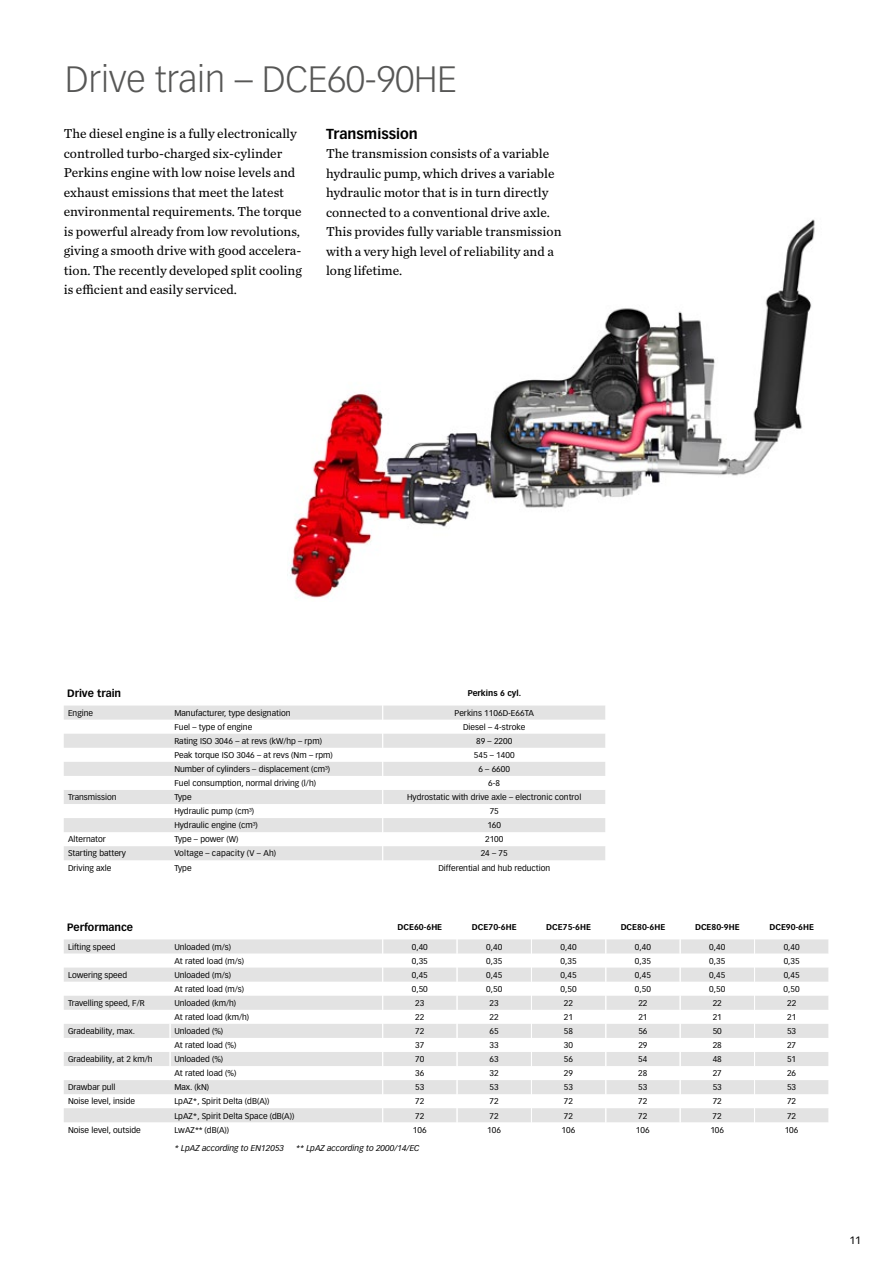
<style>
.page{position:relative;width:893px;height:1263px;background:#fff}
.page>*{position:absolute;margin:0;border:0;box-sizing:border-box;transform-origin:0 0}
.t1{font:300 36px "Vectora LT Pro";color:#575756}
.t2{font:700 14.25px "Vectora LT Pro";color:#000}
.t3{font:13.5px/19.5px "Chronicle Text G2";color:#000}
.t4{font:700 10.5px "Vectora LT Pro";color:#000}
.t5{font:10.5px "Vectora LT Pro";color:#000}
.t6{font:8.25px/14.1px "Vectora LT Pro";color:#000}
.t7{font:700 8.25px "Vectora LT Pro";color:#000}
.t8{font:italic 8.25px "Vectora LT Pro";color:#000}
.t9{font:8.25px "Vectora LT Pro";letter-spacing:.02em;color:#000}
</style>
<div class="page">
<img style="left:289px;top:219px;width:526px;height:379px">
<svg style="left:64px;top:705px;width:541px;height:155px;fill:#e3e3e3"></svg>
<svg style="left:64px;top:939px;width:765px;height:183px;fill:#e5e5e5"></svg>
<svg style="left:382px;top:705px;width:1px;height:155px"></svg>
<svg style="left:170px;top:1024px;width:1px;height:56px"></svg>
<svg style="left:382px;top:939px;width:1px;height:183px"></svg>
<svg style="left:457px;top:939px;width:1px;height:183px"></svg>
<svg style="left:531px;top:939px;width:1px;height:183px"></svg>
<svg style="left:605px;top:939px;width:1px;height:183px"></svg>
<svg style="left:680px;top:939px;width:1px;height:183px"></svg>
<svg style="left:754px;top:939px;width:1px;height:183px"></svg>
<h1 class="t1" style="left:65px;top:57px;width:393px">Drive train – DCE60-90HE</h1>
<p class="t3" style="left:64px;top:123px;width:240px">The diesel engine is a fully electronically controlled turbo-charged six-cylinder Perkins engine with low noise levels and exhaust emissions that meet the latest environmental requirements. The torque is powerful already from low revolutions, giving a smooth drive with good accelera&shy;tion. The recently developed split cooling is efficient and easily serviced.</p>
<h2 class="t2" style="left:326px;top:125px;width:93px">Transmission</h2>
<p class="t3" style="left:326px;top:143px;width:237px">The transmission consists of a variable hydraulic pump, which drives a variable hydraulic motor that is in turn directly connected to a conventional drive axle.<br>This provides fully variable transmission with a very high level of reliability and a long lifetime.</p>
<p class="t4" style="left:67px;top:687px;width:56px">Drive train</p>
<p class="t7" style="left:468px;top:688px;width:55px">Perkins 6 cyl.</p>
<p class="t6" style="left:68px;top:706px;width:27px">Engine</p>
<p class="t6" style="left:174px;top:706px;width:118px">Manufacturer, type designation</p>
<p class="t6" style="left:454px;top:706px;width:81px">Perkins 1106D-E66TA</p>
<p class="t6" style="left:174px;top:720px;width:79px">Fuel – type of engine</p>
<p class="t6" style="left:463px;top:720px;width:64px">Diesel – 4-stroke</p>
<p class="t6" style="left:174px;top:734px;width:160px">Rating ISO 3046 – at revs (kW/hp – rpm)<br>Peak torque ISO 3046 – at revs (Nm – rpm)<br>Number of cylinders – displacement (cm³)<br>Fuel consumption, normal driving (l/h)</p>
<p class="t6" style="left:68px;top:790px;width:50px">Transmission</p>
<p class="t6" style="left:174px;top:790px;width:19px">Type</p>
<p class="t6" style="left:407px;top:790px;width:176px">Hydrostatic with drive axle – electronic control</p>
<p class="t6" style="left:174px;top:804px;width:85px">Hydraulic pump (cm³)<br>Hydraulic engine (cm³)</p>
<p class="t6" style="left:68px;top:832px;width:39px">Alternator</p>
<p class="t6" style="left:174px;top:832px;width:66px">Type – power (W)</p>
<p class="t6" style="left:68px;top:846px;width:60px">Starting battery</p>
<p class="t9" style="left:174px;top:848px;width:103px">Voltage – capacity (V – Ah)</p>
<p class="t6" style="left:68px;top:860px;width:45px">Driving axle</p>
<p class="t6" style="left:174px;top:860px;width:19px">Type</p>
<p class="t6" style="left:438px;top:860px;width:113px">Differential and hub reduction</p>
<p class="t6" style="left:474px;top:734px;width:42px;text-align:center">89 – 2200<br>545 – 1400<br>6 – 6600<br>6-8</p>
<p class="t6" style="left:481px;top:804px;width:29px;text-align:center">75<br>160<br>2100<br>24 – 75</p>
<p class="t4" style="left:67px;top:921px;width:67px">Performance</p>
<p class="t6" style="left:68px;top:940px;width:49px">Lifting speed</p>
<p class="t6" style="left:174px;top:940px;width:71px">Unloaded (m/s)<br>At rated load (m/s)</p>
<p class="t6" style="left:68px;top:968px;width:61px">Lowering speed</p>
<p class="t6" style="left:174px;top:968px;width:71px">Unloaded (m/s)<br>At rated load (m/s)</p>
<p class="t6" style="left:68px;top:996px;width:78px">Travelling speed, F/R</p>
<p class="t6" style="left:174px;top:996px;width:76px">Unloaded (km/h)<br>At rated load (km/h)</p>
<p class="t6" style="left:68px;top:1024px;width:69px">Gradeability, max.</p>
<p class="t6" style="left:174px;top:1024px;width:63px">Unloaded (%)<br>At rated load (%)</p>
<p class="t6" style="left:68px;top:1052px;width:86px">Gradeability, at 2 km/h</p>
<p class="t6" style="left:174px;top:1052px;width:63px">Unloaded (%)<br>At rated load (%)</p>
<p class="t6" style="left:68px;top:1080px;width:49px">Drawbar pull</p>
<p class="t6" style="left:174px;top:1080px;width:36px">Max. (kN)</p>
<p class="t6" style="left:68px;top:1094px;width:68px">Noise level, inside</p>
<p class="t6" style="left:174px;top:1094px;width:122px">LpAZ*, Spirit Delta (dB(A))<br>LpAZ*, Spirit Delta Space (dB(A))</p>
<p class="t6" style="left:68px;top:1122px;width:74px">Noise level, outside</p>
<p class="t6" style="left:174px;top:1122px;width:56px">LwAZ** (dB(A))</p>
<p class="t8" style="left:174px;top:1143px;width:111px">* LpAZ according to EN12053</p>
<p class="t8" style="left:296px;top:1143px;width:125px">** LpAZ according to 2000/14/EC</p>
<p class="t7" style="left:398px;top:922px;width:46px">DCE60-6HE</p>
<p class="t7" style="left:472px;top:922px;width:46px">DCE70-6HE</p>
<p class="t7" style="left:546px;top:922px;width:46px">DCE75-6HE</p>
<p class="t7" style="left:621px;top:922px;width:46px">DCE80-6HE</p>
<p class="t7" style="left:695px;top:922px;width:46px">DCE80-9HE</p>
<p class="t7" style="left:769px;top:922px;width:46px">DCE90-6HE</p>
<p class="t6" style="left:412px;top:940px;width:18px">0,40</p>
<p class="t6" style="left:486px;top:940px;width:18px">0,40</p>
<p class="t6" style="left:561px;top:940px;width:18px">0,40</p>
<p class="t6" style="left:635px;top:940px;width:18px">0,40</p>
<p class="t6" style="left:709px;top:940px;width:18px">0,40</p>
<p class="t6" style="left:784px;top:940px;width:18px">0,40</p>
<p class="t6" style="left:412px;top:954px;width:18px">0,35</p>
<p class="t6" style="left:486px;top:954px;width:18px">0,35</p>
<p class="t6" style="left:561px;top:954px;width:18px">0,35</p>
<p class="t6" style="left:635px;top:954px;width:18px">0,35</p>
<p class="t6" style="left:709px;top:954px;width:18px">0,35</p>
<p class="t6" style="left:784px;top:954px;width:18px">0,35</p>
<p class="t6" style="left:412px;top:968px;width:18px">0,45</p>
<p class="t6" style="left:486px;top:968px;width:18px">0,45</p>
<p class="t6" style="left:561px;top:968px;width:18px">0,45</p>
<p class="t6" style="left:635px;top:968px;width:18px">0,45</p>
<p class="t6" style="left:709px;top:968px;width:18px">0,45</p>
<p class="t6" style="left:784px;top:968px;width:18px">0,45</p>
<p class="t6" style="left:412px;top:982px;width:18px">0,50</p>
<p class="t6" style="left:486px;top:982px;width:18px">0,50</p>
<p class="t6" style="left:561px;top:982px;width:18px">0,50</p>
<p class="t6" style="left:635px;top:982px;width:18px">0,50</p>
<p class="t6" style="left:709px;top:982px;width:18px">0,50</p>
<p class="t6" style="left:784px;top:982px;width:18px">0,50</p>
<p class="t6" style="left:415px;top:996px;width:11px">23</p>
<p class="t6" style="left:490px;top:996px;width:11px">23</p>
<p class="t6" style="left:564px;top:996px;width:11px">22</p>
<p class="t6" style="left:638px;top:996px;width:11px">22</p>
<p class="t6" style="left:713px;top:996px;width:11px">22</p>
<p class="t6" style="left:787px;top:996px;width:11px">22</p>
<p class="t6" style="left:415px;top:1010px;width:11px">22</p>
<p class="t6" style="left:490px;top:1010px;width:11px">22</p>
<p class="t6" style="left:564px;top:1010px;width:11px">21</p>
<p class="t6" style="left:638px;top:1010px;width:11px">21</p>
<p class="t6" style="left:713px;top:1010px;width:11px">21</p>
<p class="t6" style="left:787px;top:1010px;width:11px">21</p>
<p class="t6" style="left:415px;top:1024px;width:11px">72</p>
<p class="t6" style="left:490px;top:1024px;width:11px">65</p>
<p class="t6" style="left:564px;top:1024px;width:11px">58</p>
<p class="t6" style="left:638px;top:1024px;width:11px">56</p>
<p class="t6" style="left:713px;top:1024px;width:11px">50</p>
<p class="t6" style="left:787px;top:1024px;width:11px">53</p>
<p class="t6" style="left:415px;top:1038px;width:11px">37</p>
<p class="t6" style="left:490px;top:1038px;width:11px">33</p>
<p class="t6" style="left:564px;top:1038px;width:11px">30</p>
<p class="t6" style="left:638px;top:1038px;width:11px">29</p>
<p class="t6" style="left:713px;top:1038px;width:11px">28</p>
<p class="t6" style="left:787px;top:1038px;width:11px">27</p>
<p class="t6" style="left:415px;top:1052px;width:11px">70</p>
<p class="t6" style="left:490px;top:1052px;width:11px">63</p>
<p class="t6" style="left:564px;top:1052px;width:11px">56</p>
<p class="t6" style="left:638px;top:1052px;width:11px">54</p>
<p class="t6" style="left:713px;top:1052px;width:11px">48</p>
<p class="t6" style="left:787px;top:1052px;width:11px">51</p>
<p class="t6" style="left:415px;top:1066px;width:11px">36</p>
<p class="t6" style="left:490px;top:1066px;width:11px">32</p>
<p class="t6" style="left:564px;top:1066px;width:11px">29</p>
<p class="t6" style="left:638px;top:1066px;width:11px">28</p>
<p class="t6" style="left:713px;top:1066px;width:11px">27</p>
<p class="t6" style="left:787px;top:1066px;width:11px">26</p>
<p class="t6" style="left:415px;top:1080px;width:11px">53</p>
<p class="t6" style="left:490px;top:1080px;width:11px">53</p>
<p class="t6" style="left:564px;top:1080px;width:11px">53</p>
<p class="t6" style="left:638px;top:1080px;width:11px">53</p>
<p class="t6" style="left:713px;top:1080px;width:11px">53</p>
<p class="t6" style="left:787px;top:1080px;width:11px">53</p>
<p class="t6" style="left:415px;top:1094px;width:11px">72</p>
<p class="t6" style="left:490px;top:1094px;width:11px">72</p>
<p class="t6" style="left:564px;top:1094px;width:11px">72</p>
<p class="t6" style="left:638px;top:1094px;width:11px">72</p>
<p class="t6" style="left:713px;top:1094px;width:11px">72</p>
<p class="t6" style="left:787px;top:1094px;width:11px">72</p>
<p class="t6" style="left:415px;top:1108px;width:11px">72</p>
<p class="t6" style="left:490px;top:1108px;width:11px">72</p>
<p class="t6" style="left:564px;top:1108px;width:11px">72</p>
<p class="t6" style="left:638px;top:1108px;width:11px">72</p>
<p class="t6" style="left:713px;top:1108px;width:11px">72</p>
<p class="t6" style="left:787px;top:1108px;width:11px">72</p>
<p class="t6" style="left:413px;top:1122px;width:15px">106</p>
<p class="t6" style="left:487px;top:1122px;width:15px">106</p>
<p class="t6" style="left:562px;top:1122px;width:15px">106</p>
<p class="t6" style="left:636px;top:1122px;width:15px">106</p>
<p class="t6" style="left:710px;top:1122px;width:15px">106</p>
<p class="t6" style="left:785px;top:1122px;width:15px">106</p>
<p class="t5" style="left:849px;top:1234px;width:13px">11</p>
</div>
